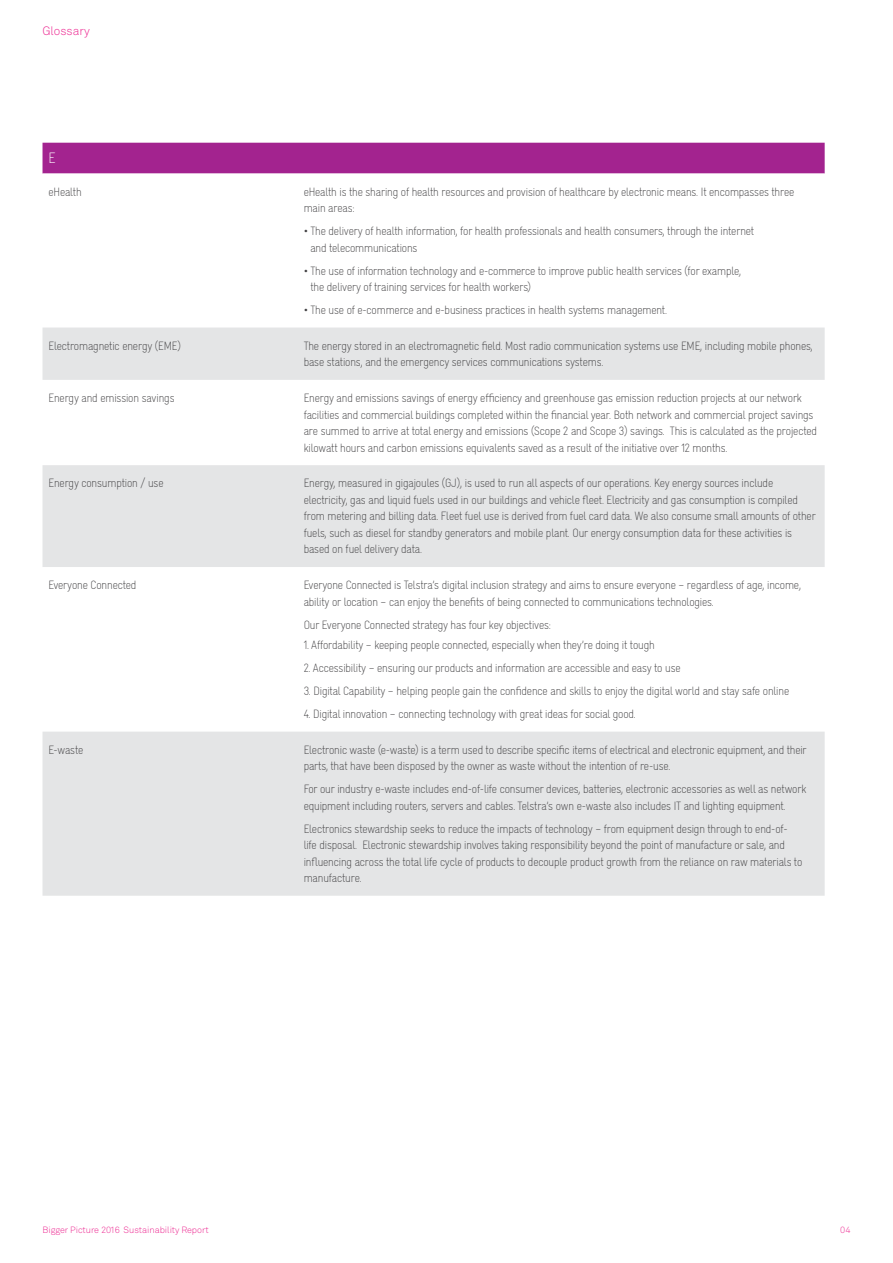
<style>
.page{position:relative;width:893px;height:1263px;background:#fff}
.page>*{position:absolute;margin:0;border:0;box-sizing:border-box;transform-origin:0 0}
._02-Body_Copy_1{font:300 15px "Telstra Gravur";color:#fff}
._02-Body_Copy_1-2{font:300 12px/16.5px "Telstra Gravur";letter-spacing:-.01em;color:#414042}
.t1{font:300 12px "Akkurat";color:#ed2891}
.t2{font:300 9px "Akkurat";letter-spacing:-.005em;color:#ed2891}
</style>
<div class="page">
<div style="left:43px;top:143px;width:782px;height:31px;background:#a3238f"></div>
<svg style="left:43px;top:327px;width:782px;height:569px;fill:#e4e5e6"></svg>
<p class="t1" style="left:43px;top:24px;width:49px">Glossary</p>
<p class="_02-Body_Copy_1" style="left:49px;top:148px;width:9px">E</p>
<p class="_02-Body_Copy_1-2" style="left:49px;top:183px;width:35px">eHealth</p>
<p class="_02-Body_Copy_1-2" style="left:304px;top:183px;width:492px">eHealth is the sharing of health resources and provision of healthcare by electronic means. It encompasses three main areas:</p>
<p class="_02-Body_Copy_1-2" style="left:310px;top:222px;width:445px;text-indent:-7px">• The delivery of health information, for health professionals and health consumers, through the internet and telecommunications</p>
<p class="_02-Body_Copy_1-2" style="left:310px;top:262px;width:432px;text-indent:-7px">• The use of information technology and e-commerce to improve public health services (for example, the delivery of training services for health workers)</p>
<p class="_02-Body_Copy_1-2" style="left:304px;top:301px;width:365px">• The use of e-commerce and e-business practices in health systems management.</p>
<p class="_02-Body_Copy_1-2" style="left:49px;top:337px;width:134px">Electromagnetic energy (EME)</p>
<p class="_02-Body_Copy_1-2" style="left:304px;top:337px;width:511px">The energy stored in an electromagnetic field. Most radio communication systems use EME, including mobile phones, base stations, and the emergency services communications systems.</p>
<p class="_02-Body_Copy_1-2" style="left:49px;top:389px;width:128px">Energy and emission savings</p>
<p class="_02-Body_Copy_1-2" style="left:304px;top:389px;width:515px">Energy and emissions savings of energy efficiency and greenhouse gas emission reduction projects at our network facilities and commercial buildings completed within the financial year. Both network and commercial project savings are summed to arrive at total energy and emissions (Scope 2 and Scope 3) savings. This is calculated as the projected kilowatt hours and carbon emissions equivalents saved as a result of the initiative over 12 months.</p>
<p class="_02-Body_Copy_1-2" style="left:49px;top:475px;width:117px">Energy consumption / use</p>
<p class="_02-Body_Copy_1-2" style="left:304px;top:475px;width:514px">Energy, measured in gigajoules (GJ), is used to run all aspects of our operations. Key energy sources include electricity, gas and liquid fuels used in our buildings and vehicle fleet. Electricity and gas consumption is compiled from metering and billing data. Fleet fuel use is derived from fuel card data. We also consume small amounts of other fuels, such as diesel for standby generators and mobile plant. Our energy consumption data for these activities is based on fuel delivery data.</p>
<p class="_02-Body_Copy_1-2" style="left:49px;top:576px;width:89px">Everyone Connected</p>
<p class="_02-Body_Copy_1-2" style="left:304px;top:576px;width:499px">Everyone Connected is Telstra’s digital inclusion strategy and aims to ensure everyone – regardless of age, income, ability or location – can enjoy the benefits of being connected to communications technologies.</p>
<p class="_02-Body_Copy_1-2" style="left:304px;top:616px;width:249px">Our Everyone Connected strategy has four key objectives:</p>
<p class="_02-Body_Copy_1-2" style="left:304px;top:637px;width:353px">1. Affordability – keeping people connected, especially when they’re doing it tough</p>
<p class="_02-Body_Copy_1-2" style="left:304px;top:659px;width:378px">2. Accessibility – ensuring our products and information are accessible and easy to use</p>
<p class="_02-Body_Copy_1-2" style="left:304px;top:682px;width:487px">3. Digital Capability – helping people gain the confidence and skills to enjoy the digital world and stay safe online</p>
<p class="_02-Body_Copy_1-2" style="left:304px;top:705px;width:334px">4. Digital innovation – connecting technology with great ideas for social good.</p>
<p class="_02-Body_Copy_1-2" style="left:49px;top:741px;width:36px">E-waste</p>
<p class="_02-Body_Copy_1-2" style="left:304px;top:741px;width:505px">Electronic waste (e-waste) is a term used to describe specific items of electrical and electronic equipment, and their parts, that have been disposed by the owner as waste without the intention of re-use.</p>
<p class="_02-Body_Copy_1-2" style="left:304px;top:780px;width:504px">For our industry e-waste includes end-of-life consumer devices, batteries, electronic accessories as well as network equipment including routers, servers and cables. Telstra’s own e-waste also includes IT and lighting equipment.</p>
<p class="_02-Body_Copy_1-2" style="left:304px;top:820px;width:500px">Electronics stewardship seeks to reduce the impacts of technology – from equipment design through to end-of&shy;life disposal. Electronic stewardship involves taking responsibility beyond the point of manufacture or sale, and influencing across the total life cycle of products to decouple product growth from the reliance on raw materials to manufacture.</p>
<p class="t2" style="left:43px;top:1225px;width:168px">Bigger Picture 2016 Sustainability Report</p>
<p class="t2" style="left:840px;top:1225px;width:12px">04</p>
</div>
